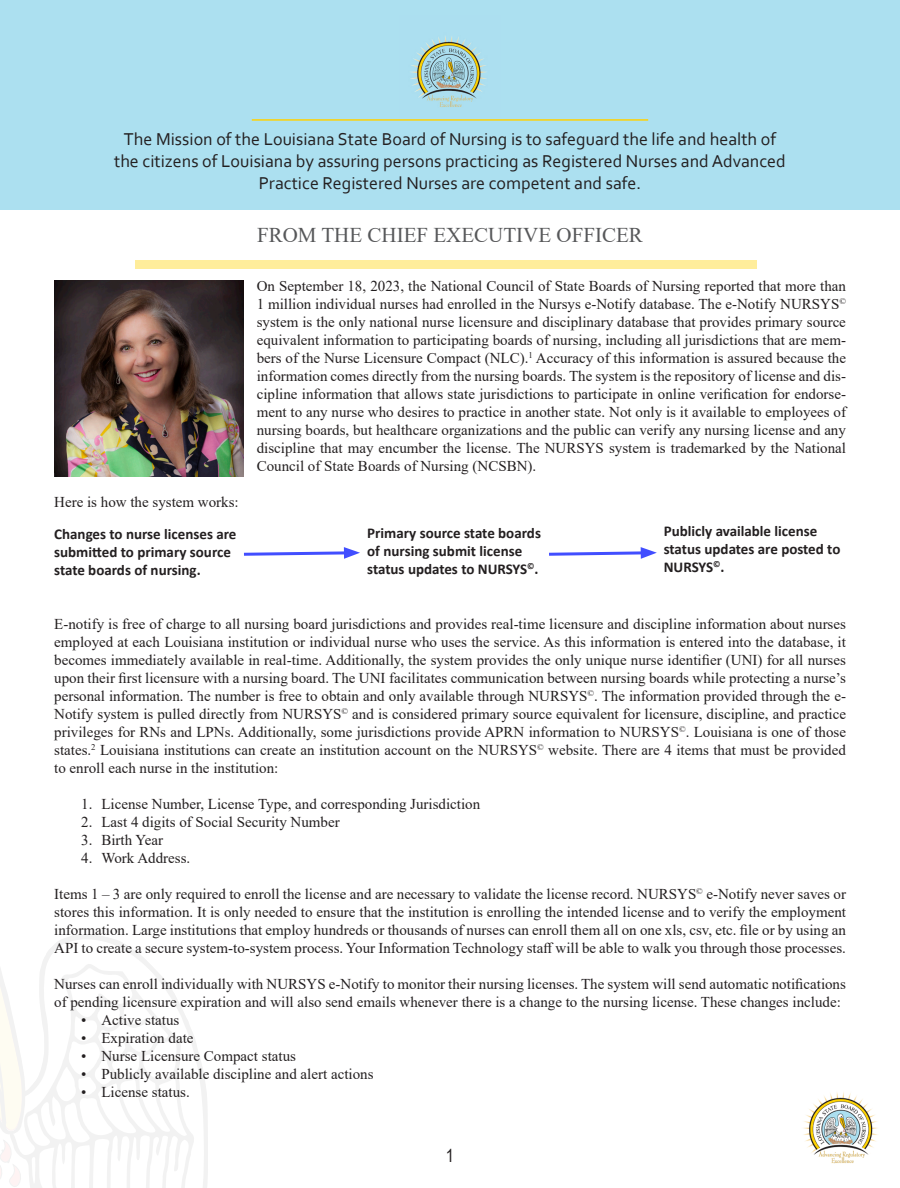
<style>
.page{position:relative;width:900px;height:1188px;background:#fff}
.page>*{position:absolute;margin:0;border:0;box-sizing:border-box;transform-origin:0 0}
.ED_Article_Title{font:21px "Times New Roman";color:#57585a}
.t1{font:18px/21.6px "Corbel";color:#231f20;text-align:center}
.t2{font:18px "Arial Narrow";color:#231f20}
.t3{font:15px/18px "Times New Roman";color:#231f20;text-align:justify}
.t4{font:700 15px/18px "Calibri";color:#231f20}
</style>
<div class="page">
<svg style="left:127px;top:946px;width:81px;height:242px"></svg>
<svg style="left:0;top:935px;width:127px;height:253px"></svg>
<div style="left:0;top:0;width:900px;height:210px;background:#ace0f0"></div>
<hr style="left:252px;top:119px;width:396px;height:2px;background:#ffd204">
<img style="left:410px;top:36px;width:77px;height:71px">
<img style="left:803px;top:1092px;width:75px;height:72px">
<div style="left:136px;top:261px;width:621px;height:8px;background:#ffed9b"></div>
<img style="left:54px;top:280px;width:189px;height:197px">
<svg style="left:244px;top:547px;width:116px;height:12px"></svg>
<svg style="left:549px;top:547px;width:108px;height:12px"></svg>
<p class="t1" style="left:114px;top:128px;width:673px">The Mission of the Louisiana State Board of Nursing is to safeguard the life and health of the citizens of Louisiana by assuring persons practicing as Registered Nurses and Advanced<br>Practice Registered Nurses are competent and safe.</p>
<p class="t3" style="left:54px;top:493px;width:186px">Here is how the system works:</p>
<p class="ED_Article_Title" style="left:257px;top:220px;width:387px">FROM THE CHIEF EXECUTIVE OFFICER</p>
<p class="t3" style="left:257px;top:277px;width:591px">On September 18, 2023, the National Council of State Boards of Nursing reported that more than 1 million individual nurses had enrolled in the Nursys e-Notify database. The e-Notify NURSYS<sup>© </sup>system is the only national nurse licensure and disciplinary database that provides primary source equivalent information to participating boards of nursing, including all jurisdictions that are mem&shy;bers of the Nurse Licensure Compact (NLC).<sup>1</sup> Accuracy of this information is assured because the information comes directly from the nursing boards. The system is the repository of license and dis&shy;cipline information that allows state jurisdictions to participate in online verification for endorse&shy;ment to any nurse who desires to practice in another state. Not only is it available to employees of nursing boards, but healthcare organizations and the public can verify any nursing license and any discipline that may encumber the license. The NURSYS system is trademarked by the National Council of State Boards of Nursing (NCSBN).</p>
<p class="t4" style="left:54px;top:524px;width:184px">Changes to nurse licenses are submitted to primary source state boards of nursing.</p>
<p class="t4" style="left:367px;top:523px;width:175px">Primary source state boards of nursing submit license status updates to NURSYS<sup>©</sup>.</p>
<p class="t4" style="left:664px;top:522px;width:178px">Publicly available license status updates are posted to<br>NURSYS<sup>©</sup>.</p>
<p class="t3" style="left:54px;top:615px;width:793px">E-notify is free of charge to all nursing board jurisdictions and provides real-time licensure and discipline information about nurses employed at each Louisiana institution or individual nurse who uses the service. As this information is entered into the database, it becomes immediately available in real-time. Additionally, the system provides the only unique nurse identifier (UNI) for all nurses upon their first licensure with a nursing board. The UNI facilitates communication between nursing boards while protecting a nurse’s personal information. The number is free to obtain and only available through NURSYS<sup>©</sup>. The information provided through the e-Notify system is pulled directly from NURSYS<sup>©</sup> and is considered primary source equivalent for licensure, discipline, and practice privileges for RNs and LPNs. Additionally, some jurisdictions provide APRN information to NURSYS<sup>©</sup>. Louisiana is one of those states.<sup>2</sup> Louisiana institutions can create an institution account on the NURSYS<sup>©</sup> website. There are 4 items that must be provided to enroll each nurse in the institution:</p>
<p class="t3" style="left:81px;top:795px;width:401px">1. License Number, License Type, and corresponding Jurisdiction</p>
<p class="t3" style="left:81px;top:813px;width:260px">2. Last 4 digits of Social Security Number</p>
<p class="t3" style="left:81px;top:831px;width:83px">3. Birth Year</p>
<p class="t3" style="left:81px;top:849px;width:111px">4. Work Address.</p>
<p class="t3" style="left:54px;top:885px;width:793px">Items 1 – 3 are only required to enroll the license and are necessary to validate the license record. NURSYS<sup>©</sup> e-Notify never saves or stores this information. It is only needed to ensure that the institution is enrolling the intended license and to verify the employment information. Large institutions that employ hundreds or thousands of nurses can enroll them all on one xls, csv, etc. file or by using an API to create a secure system-to-system process. Your Information Technology staff will be able to walk you through those processes.</p>
<p class="t3" style="left:54px;top:975px;width:793px">Nurses can enroll individually with NURSYS e-Notify to monitor their nursing licenses. The system will send automatic notifications of pending licensure expiration and will also send emails whenever there is a change to the nursing license. These changes include:</p>
<p class="t3" style="left:81px;top:1011px;width:100px">• Active status</p>
<p class="t3" style="left:81px;top:1029px;width:114px">• Expiration date</p>
<p class="t3" style="left:81px;top:1047px;width:216px">• Nurse Licensure Compact status</p>
<p class="t3" style="left:81px;top:1065px;width:294px">• Publicly available discipline and alert actions</p>
<p class="t3" style="left:81px;top:1083px;width:110px">• License status.</p>
<p class="t2" style="left:446px;top:1142px;width:10px">1</p>
</div>
